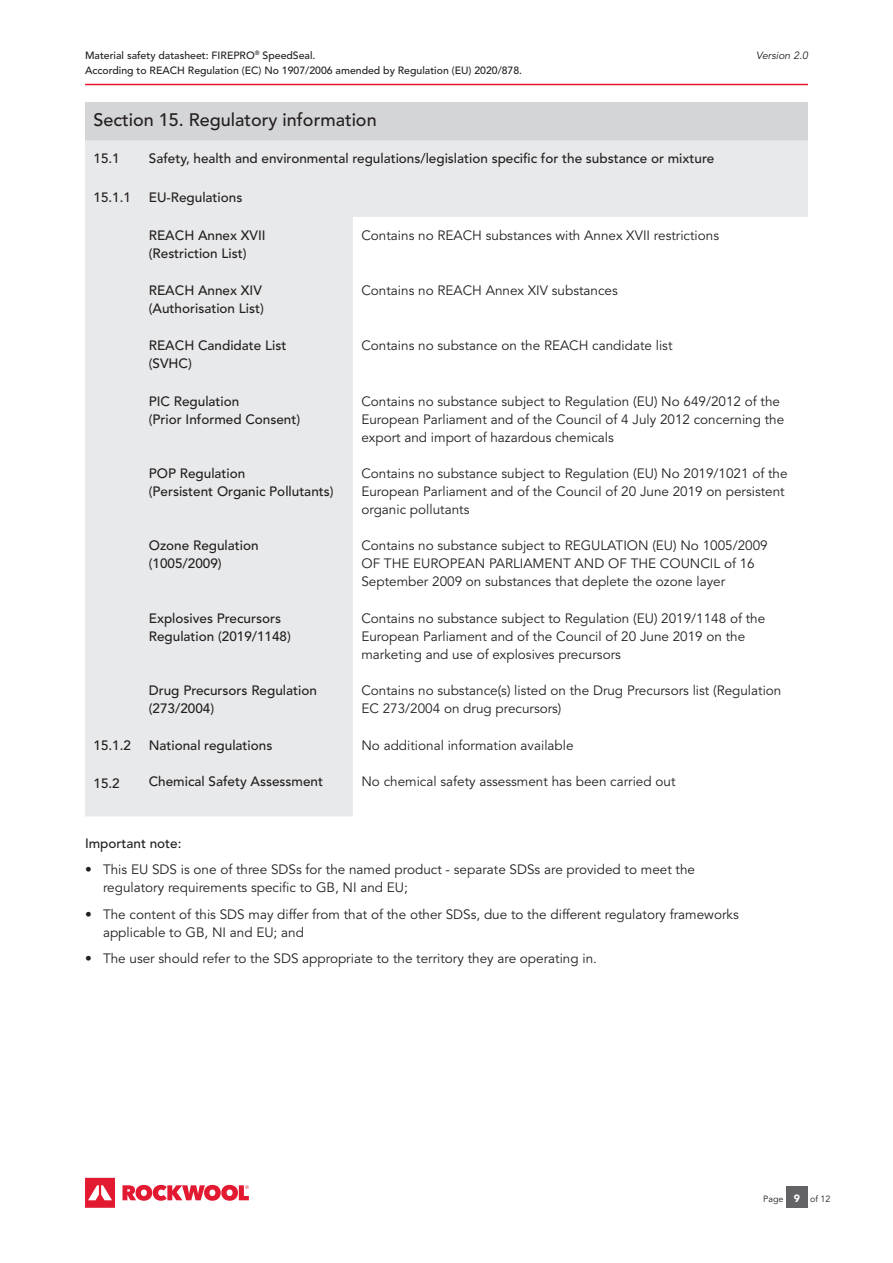
<style>
.page{position:relative;width:893px;height:1263px;background:#fff}
.page>*{position:absolute;margin:0;border:0;box-sizing:border-box;transform-origin:0 0}
.t1{font:500 18px "Avenir LT Std";color:#231f20}
.t2{font:13.5px/18px "Avenir LT Std";color:#231f20}
.t3{font:500 13.5px/18px "Avenir LT Std";color:#231f20}
.t4{font:500 10.5px/15px "Avenir LT Std";color:#231f20}
.t5{font:italic 10.5px "Avenir LT Std";color:#231f20}
.t6{font:9px "Avenir LT Std";color:#231f20}
.s1{font-family:"Avenir";font-weight:900;font-size:10.5px;color:#fff}
</style>
<div class="page">
<div style="left:786px;top:1186px;width:21px;height:22px;background:#636366"></div>
<hr style="left:85px;top:84px;width:723px;height:1px;background:#e21931">
<svg style="left:85px;top:1178px;width:30px;height:30px"></svg>
<svg style="left:122px;top:1185px;width:127px;height:16px"></svg>
<div style="left:85px;top:102px;width:723px;height:38px;background:#d4d5d7"></div>
<svg style="left:85px;top:140px;width:723px;height:676px"></svg>
<p class="t4" style="left:85px;top:48px;width:439px">Material safety datasheet: FIREPRO<sup>®</sup> SpeedSeal.<br>According to REACH Regulation (EC) No 1907/2006 amended by Regulation (EU) 2020/878.</p>
<p class="t5" style="left:756px;top:49px;width:53px">Version 2.0</p>
<h1 class="t1" style="left:94px;top:110px;width:285px">Section 15. Regulatory information</h1>
<p class="t3" style="left:94px;top:150px;width:28px">15.1</p>
<p class="t3" style="left:149px;top:150px;width:567px">Safety, health and environmental regulations/legislation specific for the substance or mixture</p>
<p class="t3" style="left:94px;top:188px;width:39px">15.1.1</p>
<p class="t3" style="left:149px;top:188px;width:95px">EU-Regulations</p>
<p class="t3" style="left:149px;top:226px;width:118px">REACH Annex XVII (Restriction List)</p>
<p class="t2" style="left:361px;top:227px;width:359px">Contains no REACH substances with Annex XVII restrictions</p>
<p class="t3" style="left:149px;top:282px;width:117px">REACH Annex XIV (Authorisation List)</p>
<p class="t2" style="left:361px;top:282px;width:258px">Contains no REACH Annex XIV substances</p>
<p class="t3" style="left:149px;top:337px;width:139px">REACH Candidate List (SVHC)</p>
<p class="t2" style="left:361px;top:337px;width:313px">Contains no substance on the REACH candidate list</p>
<p class="t3" style="left:149px;top:392px;width:153px">PIC Regulation<br>(Prior Informed Consent)</p>
<p class="t2" style="left:361px;top:392px;width:424px">Contains no substance subject to Regulation (EU) No 649/2012 of the<br>European Parliament and of the Council of 4 July 2012 concerning the export and import of hazardous chemicals</p>
<p class="t3" style="left:149px;top:465px;width:186px">POP Regulation<br>(Persistent Organic Pollutants)</p>
<p class="t2" style="left:361px;top:465px;width:428px">Contains no substance subject to Regulation (EU) No 2019/1021 of the<br>European Parliament and of the Council of 20 June 2019 on persistent organic pollutants</p>
<p class="t3" style="left:149px;top:537px;width:111px">Ozone Regulation (1005/2009)</p>
<p class="t2" style="left:361px;top:537px;width:408px">Contains no substance subject to REGULATION (EU) No 1005/2009<br>OF THE EUROPEAN PARLIAMENT AND OF THE COUNCIL of 16<br>September 2009 on substances that deplete the ozone layer</p>
<p class="t3" style="left:149px;top:609px;width:144px">Explosives Precursors<br>Regulation (2019/1148)</p>
<p class="t2" style="left:361px;top:609px;width:405px">Contains no substance subject to Regulation (EU) 2019/1148 of the<br>European Parliament and of the Council of 20 June 2019 on the marketing and use of explosives precursors</p>
<p class="t3" style="left:149px;top:681px;width:170px">Drug Precursors Regulation (273/2004)</p>
<p class="t2" style="left:361px;top:681px;width:421px">Contains no substance(s) listed on the Drug Precursors list (Regulation<br>EC 273/2004 on drug precursors)</p>
<p class="t3" style="left:94px;top:737px;width:39px">15.1.2</p>
<p class="t3" style="left:149px;top:737px;width:125px">National regulations</p>
<p class="t2" style="left:361px;top:737px;width:214px">No additional information available</p>
<p class="t3" style="left:94px;top:775px;width:28px">15.2</p>
<p class="t3" style="left:149px;top:773px;width:176px">Chemical Safety Assessment</p>
<p class="t2" style="left:361px;top:773px;width:316px">No chemical safety assessment has been carried out</p>
<p class="t3" style="left:85px;top:834px;width:98px">Important note:</p>
<p class="t2" style="left:103px;top:861px;width:594px;text-indent:-18px">• This EU SDS is one of three SDSs for the named product - separate SDSs are provided to meet the regulatory requirements specific to GB, NI and EU;</p>
<p class="t2" style="left:103px;top:906px;width:637px;text-indent:-18px">• The content of this SDS may differ from that of the other SDSs, due to the different regulatory frameworks applicable to GB, NI and EU; and</p>
<p class="t2" style="left:85px;top:950px;width:513px">• The user should refer to the SDS appropriate to the territory they are operating in.</p>
<p class="t6" style="left:763px;top:1194px;width:69px">Page <span class="s1">9</span> of 12</p>
</div>
